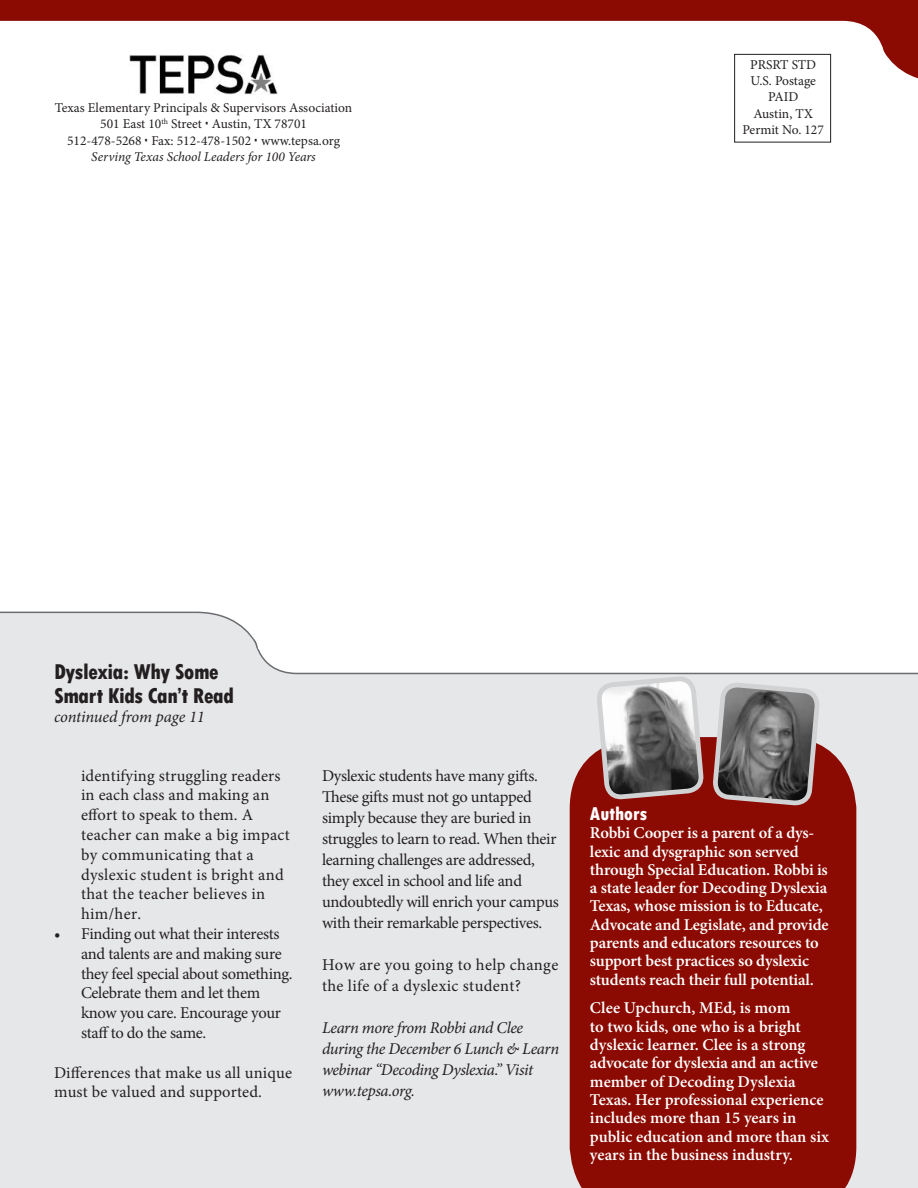
<style>
.page{position:relative;width:918px;height:1188px;background:#fff}
.page>*{position:absolute;margin:0;border:0;box-sizing:border-box;transform-origin:0 0}
.t1{font:800 condensed 22.5px/24px "Tw Cen";letter-spacing:-.02em;color:#231f20}
.t2{font:800 condensed 19.5px "Tw Cen";color:#fff}
.t3{font:600 16.5px/18.3px "Minion Pro";letter-spacing:-.005em;color:#fff}
.t4{font:16.5px/21px "Minion Pro";letter-spacing:-.02em;color:#231f20}
.t5{font:16.5px/19.8px "Minion Pro";letter-spacing:.02em;color:#231f20}
.t6{font:italic 16.5px/21px "Minion Pro";letter-spacing:-.025em;color:#231f20}
.t7{font:16.5px/19.8px "Minion Pro";letter-spacing:.01em;color:#231f20}
.t8{font:13.5px/16.2px "Minion Pro";color:#231f20;text-align:center}
.t9{font:italic 13.5px "Minion Pro";letter-spacing:-.005em;color:#231f20}
</style>
<div class="page">
<div style="left:0;top:0;width:918px;height:50px;background:#8b0a02"></div>
<div style="left:0;top:21px;width:872px;height:39px;background:#fff"></div>
<svg style="left:846px;top:51px;width:19px;height:9px"></svg>
<svg style="left:872px;top:31px;width:46px;height:48px"></svg>
<div style="left:734px;top:54px;width:97px;height:88px;border:1px solid #231f20"></div>
<img style="left:130px;top:54px;width:148px;height:40px">
<div style="left:0;top:644px;width:918px;height:544px;background:#e6e7e9"></div>
<div style="left:294px;top:644px;width:624px;height:30px;background:#fff"></div>
<svg style="left:0;top:612px;width:294px;height:63px"></svg>
<div style="left:570px;top:737px;width:286px;height:451px;background:#8b0a02"></div>
<svg style="left:598px;top:644px;width:104px;height:154px"></svg>
<svg style="left:710px;top:683px;width:112px;height:208px"></svg>
<p class="t8" style="left:55px;top:100px;width:299px">Texas Elementary Principals &amp; Supervisors Association<br>501 East 10<sup>th</sup> Street Austin, TX 78701<br>512-478-5268 Fax: 512-478-1502 www.tepsa.org</p>
<p class="t9" style="left:91px;top:147px;width:226px">Serving Texas School Leaders for 100 Years</p>
<p class="t8" style="left:742px;top:57px;width:83px">PRSRT STD<br>U.S. Postage<br>PAID<br>Austin, TX<br>Permit No. 127</p>
<h1 class="t1" style="left:54px;top:660px;width:182px">Dyslexia: Why Some<br>Smart Kids Can’t Read</h1>
<p class="t6" style="left:54px;top:707px;width:152px">continued from page 11</p>
<p class="t5" style="left:81px;top:766px;width:210px">identifying struggling readers in each class and making an effort to speak to them. A teacher can make a big impact by communicating that a dyslexic student is bright and that the teacher believes in him/her.</p>
<p class="t4" style="left:81px;top:924px;width:213px;line-height:19.8px;text-indent:-27px">• Finding out what their interests and talents are and making sure they feel special about something.<br>Celebrate them and let them know you care. Encourage your staff to do the same.</p>
<p class="t7" style="left:54px;top:1063px;width:240px">Differences that make us all unique must be valued and supported.</p>
<p class="t4" style="left:322px;top:765px;width:238px">Dyslexic students have many gifts.<br>These gifts must not go untapped simply because they are buried in struggles to learn to read. When their learning challenges are addressed, they excel in school and life and undoubtedly will enrich your campus with their remarkable perspectives.</p>
<p class="t5" style="left:322px;top:954px;width:238px;line-height:21px">How are you going to help change the life of a dyslexic student?</p>
<p class="t6" style="left:322px;top:1017px;width:239px">Learn more from Robbi and Clee during the December 6 Lunch &amp; Learn webinar “Decoding Dyslexia.” Visit www.tepsa.org.</p>
<p class="t2" style="left:590px;top:802px;width:59px">Authors</p>
<p class="t3" style="left:590px;top:824px;width:240px">Robbi Cooper is a parent of a dys&shy;lexic and dysgraphic son served through Special Education. Robbi is a state leader for Decoding Dyslexia Texas, whose mission is to Educate, Advocate and Legislate, and provide parents and educators resources to support best practices so dyslexic students reach their full potential.</p>
<p class="t3" style="left:590px;top:999px;width:240px">Clee Upchurch, MEd, is mom<br>to two kids, one who is a bright dyslexic learner. Clee is a strong advocate for dyslexia and an active member of Decoding Dyslexia<br>Texas. Her professional experience includes more than 15 years in public education and more than six years in the business industry.</p>
</div>
